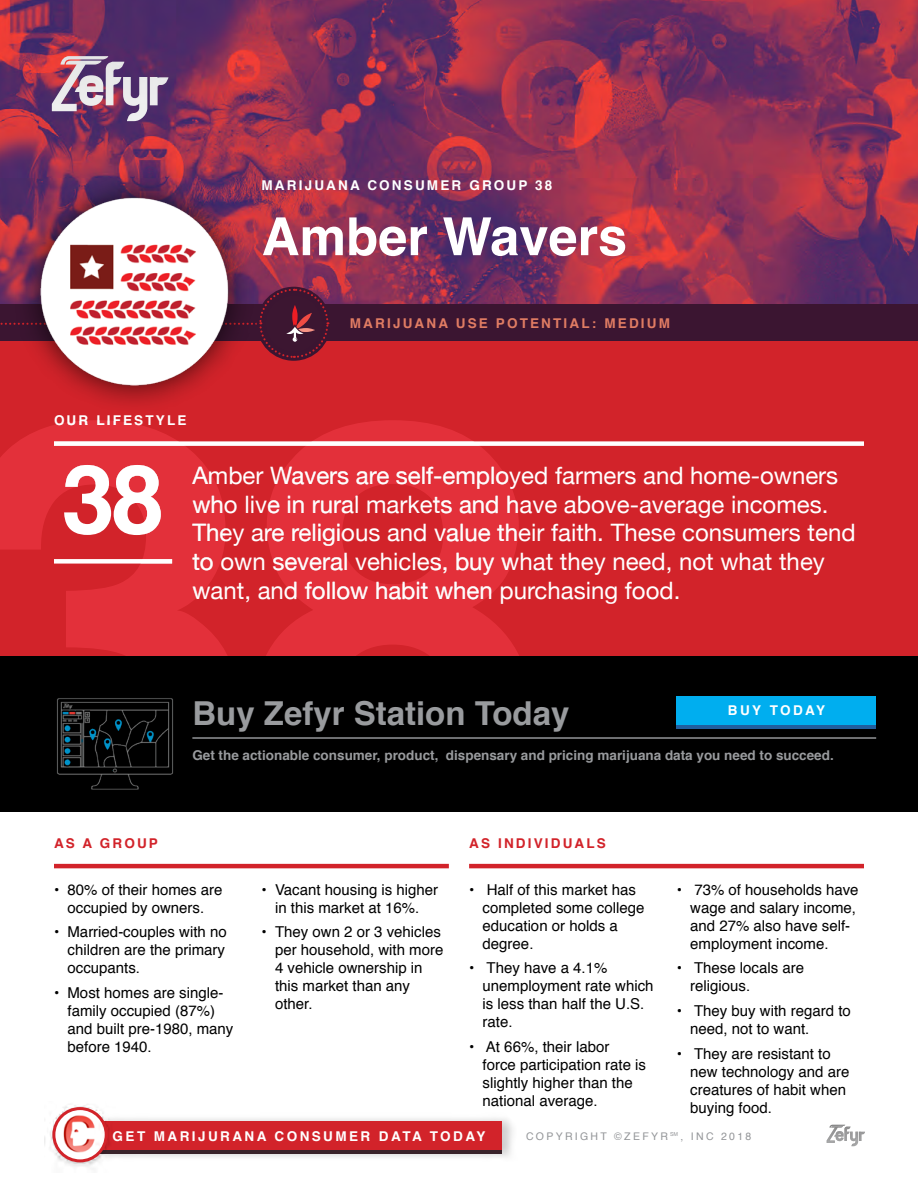
<style>
.page{position:relative;width:918px;height:1188px;background:#fff}
.page>*{position:absolute;margin:0;border:0;box-sizing:border-box;transform-origin:0 0}
.t1{font:700 567.3px "Helvetica";color:#fff}
.t2{font:700 96px "Helvetica";color:#fff}
.t3{font:700 52.5px "Helvetica";color:#fff}
.t4{font:700 33px "Helvetica";color:#999b9e}
.t5{font:24px/28.8px "Helvetica Neue";color:#fff}
.t6{font:15px/18px "Helvetica";color:#000}
.t7{font:700 13.5px "Helvetica";color:#999b9e}
.t8{font:700 13.5px "Helvetica";letter-spacing:.18em;color:#fff}
.t9{font:700 13.5px "Helvetica";letter-spacing:.16em;color:#fff}
.t10{font:700 13.5px "Helvetica";letter-spacing:.16em;color:#e07c63}
.t11{font:700 13.5px "Helvetica";letter-spacing:.16em;color:#d2232a}
.t12{font:10.5px "Helvetica";letter-spacing:.22em;color:#939598}
</style>
<div class="page">
<img style="left:0;top:0;width:918px;height:305px">
<svg style="left:52px;top:56px;width:116px;height:65px;background:#967293"></svg>
<div style="left:0;top:341px;width:918px;height:467px;background:#d2232a"></div>
<div style="left:54px;top:441px;width:810px;height:5px;background:#fff"></div>
<div style="left:54px;top:559px;width:118px;height:5px;background:#fff"></div>
<hr style="left:54px;top:864px;width:395px;height:4px;background:#d2232a">
<hr style="left:469px;top:864px;width:395px;height:4px;background:#d2232a">
<div style="left:0;top:305px;width:918px;height:36px;background:#3b1531"></div>
<div style="left:12px;top:169px;width:245px;height:245px;background:#000;opacity:.75"></div>
<img style="left:28px;top:185px;width:213px;height:213px;border-radius:107px">
<svg style="left:0;top:288px;width:330px;height:71px"></svg>
<div style="left:0;top:657px;width:918px;height:155px;background:#000"></div>
<img style="left:57px;top:698px;width:116px;height:92px">
<hr style="left:192px;top:737px;width:684px;height:2px;background:#939598">
<svg style="left:677px;top:724px;width:199px;height:5px"></svg>
<div style="left:677px;top:696px;width:199px;height:28px;background:#00aeef"></div>
<div style="left:94px;top:1113px;width:424px;height:49px;background:#000;opacity:.2"></div>
<div style="left:96px;top:1125px;width:406px;height:29px;background:#39232a"></div>
<div style="left:96px;top:1121px;width:406px;height:29px;background:#d2232a"></div>
<img style="left:50px;top:1104px;width:65px;height:63px">
<div style="left:52px;top:1107px;width:56px;height:55px;border:3px solid #d2232a;border-radius:50%"></div>
<svg style="left:827px;top:1125px;width:38px;height:21px"></svg>
<p class="t9" style="left:262px;top:175px;width:292px">MARIJUANA CONSUMER GROUP 38</p>
<h3 class="t3" style="left:262px;top:194px;width:367px">Amber Wavers</h3>
<p class="t10" style="left:350px;top:312px;width:322px">MARIJUANA USE POTENTIAL: MEDIUM</p>
<p class="t9" style="left:54px;top:409px;width:134px">OUR LIFESTYLE</p>
<h2 class="t2" style="left:62px;top:422px;width:104px">38</h2>
<h1 class="t1" style="left:-55px;top:166px;width:610px">38</h1>
<p class="t5" style="left:192px;top:462px;width:665px">Amber Wavers are self-employed farmers and home-owners who live in rural markets and have above-average incomes.<br>They are religious and value their faith. These consumers tend to own several vehicles, buy what they need, not what they want, and follow habit when purchasing food.</p>
<h3 class="t4" style="left:192px;top:686px;width:379px">Buy Zefyr Station Today</h3>
<p class="t8" style="left:728px;top:700px;width:99px">BUY TODAY</p>
<p class="t7" style="left:192px;top:745px;width:643px">Get the actionable consumer, product, dispensary and pricing marijuana data you need to succeed.</p>
<p class="t11" style="left:54px;top:833px;width:105px">AS A GROUP</p>
<p class="t11" style="left:469px;top:833px;width:138px">AS INDIVIDUALS</p>
<p class="t6" style="left:54px;top:881px;width:170px;text-align:center">• 80% of their homes are occupied by owners.</p>
<p class="t6" style="left:68px;top:924px;width:161px;text-align:justify;text-indent:-14px">• Married-couples with no children are the primary occupants.</p>
<p class="t6" style="left:68px;top:984px;width:167px;text-indent:-14px">• Most homes are single&shy;family occupied (87%) and built pre-1980, many before 1940.</p>
<p class="t6" style="left:483px;top:881px;width:163px;text-indent:-14px">• Half of this market has completed some college education or holds a degree.</p>
<p class="t6" style="left:483px;top:960px;width:172px;text-indent:-14px">• They have a 4.1% unemployment rate which is less than half the U.S. rate.</p>
<p class="t6" style="left:483px;top:1038px;width:165px;text-indent:-14px">• At 66%, their labor force participation rate is slightly higher than the national average.</p>
<p class="t6" style="left:262px;top:881px;width:178px;text-align:center">• Vacant housing is higher in this market at 16%.</p>
<p class="t6" style="left:275px;top:924px;width:170px;text-indent:-14px">• They own 2 or 3 vehicles per household, with more<br>4 vehicle ownership in this market than any other.</p>
<p class="t6" style="left:690px;top:881px;width:170px;text-indent:-14px">• 73% of households have wage and salary income, and 27% also have self&shy;employment income.</p>
<p class="t6" style="left:690px;top:960px;width:115px;text-indent:-14px">• These locals are religious.</p>
<p class="t6" style="left:690px;top:1002px;width:162px;text-indent:-14px">• They buy with regard to need, not to want.</p>
<p class="t6" style="left:690px;top:1045px;width:161px;text-indent:-14px">• They are resistant to new technology and are creatures of habit when buying food.</p>
<p class="t8" style="left:113px;top:1125px;width:374px">GET MARIJURANA CONSUMER DATA TODAY</p>
<p class="t12" style="left:526px;top:1129px;width:227px">COPYRIGHT ©ZEFYR℠, INC 2018</p>
</div>
